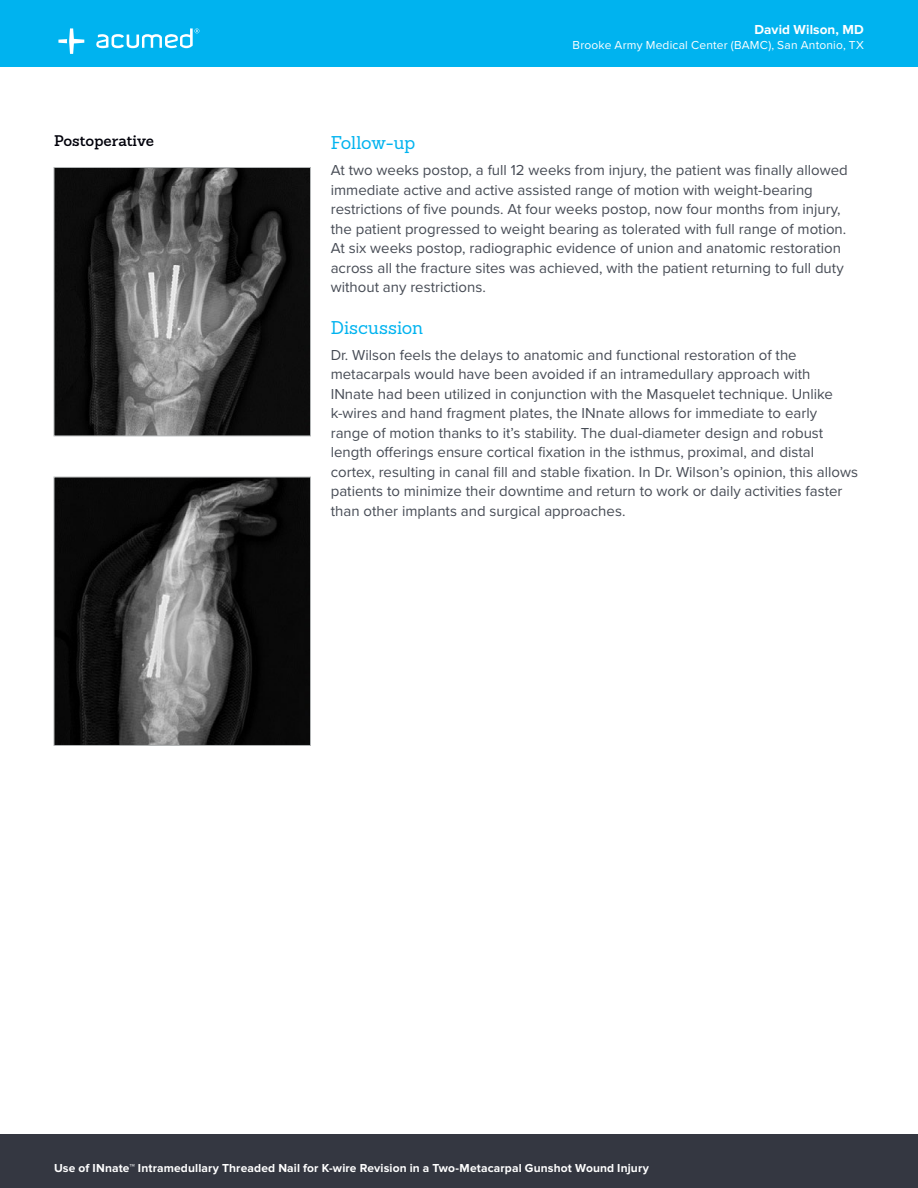
<style>
.page{position:relative;width:918px;height:1188px;background:#fff}
.page>*{position:absolute;margin:0;border:0;box-sizing:border-box;transform-origin:0 0}
.t1{font:18px "Sanchez Slab";color:#00b3ef}
.t2{font:15px/19.5px "Proxima Nova";color:#474c55}
.t3{font:600 15px "Sanchez Slab";color:#00000a}
.t4{font:700 13.5px "Proxima Nova";letter-spacing:.01em;color:#fff}
.t5{font:700 12px "Proxima Nova";letter-spacing:.01em;color:#fff}
.t6{font:12px "Proxima Nova";letter-spacing:.015em;color:#fff}
</style>
<div class="page">
<div style="left:0;top:0;width:918px;height:67px;background:#00b3ef"></div>
<svg style="left:58px;top:28px;width:26px;height:26px"></svg>
<svg style="left:96px;top:28px;width:103px;height:20px"></svg>
<div style="left:0;top:1134px;width:918px;height:54px;background:#343741"></div>
<img style="left:56px;top:479px;width:253px;height:265px">
<div style="left:54px;top:477px;width:257px;height:269px;border:1px solid #b2b5b6"></div>
<img style="left:56px;top:169px;width:253px;height:265px">
<div style="left:54px;top:167px;width:257px;height:269px;border:1px solid #b2b5b6"></div>
<p class="t4" style="left:755px;top:22px;width:111px">David Wilson, MD</p>
<p class="t6" style="left:573px;top:36px;width:293px">Brooke Army Medical Center (BAMC), San Antonio, TX</p>
<p class="t3" style="left:54px;top:130px;width:102px">Postoperative</p>
<p class="t1" style="left:331px;top:131px;width:86px">Follow-up</p>
<p class="t2" style="left:331px;top:160px;width:519px">At two weeks postop, a full 12 weeks from injury, the patient was finally allowed immediate active and active assisted range of motion with weight-bearing restrictions of five pounds. At four weeks postop, now four months from injury, the patient progressed to weight bearing as tolerated with full range of motion.<br>At six weeks postop, radiographic evidence of union and anatomic restoration across all the fracture sites was achieved, with the patient returning to full duty without any restrictions.</p>
<p class="t1" style="left:331px;top:315px;width:94px">Discussion</p>
<p class="t2" style="left:331px;top:344px;width:529px">Dr. Wilson feels the delays to anatomic and functional restoration of the metacarpals would have been avoided if an intramedullary approach with<br>INnate had been utilized in conjunction with the Masquelet technique. Unlike k-wires and hand fragment plates, the INnate allows for immediate to early range of motion thanks to it’s stability. The dual-diameter design and robust length offerings ensure cortical fixation in the isthmus, proximal, and distal cortex, resulting in canal fill and stable fixation. In Dr. Wilson’s opinion, this allows patients to minimize their downtime and return to work or daily activities faster than other implants and surgical approaches.</p>
<p class="t5" style="left:54px;top:1161px;width:597px">Use of INnate™ Intramedullary Threaded Nail for K-wire Revision in a Two-Metacarpal Gunshot Wound Injury</p>
</div>
